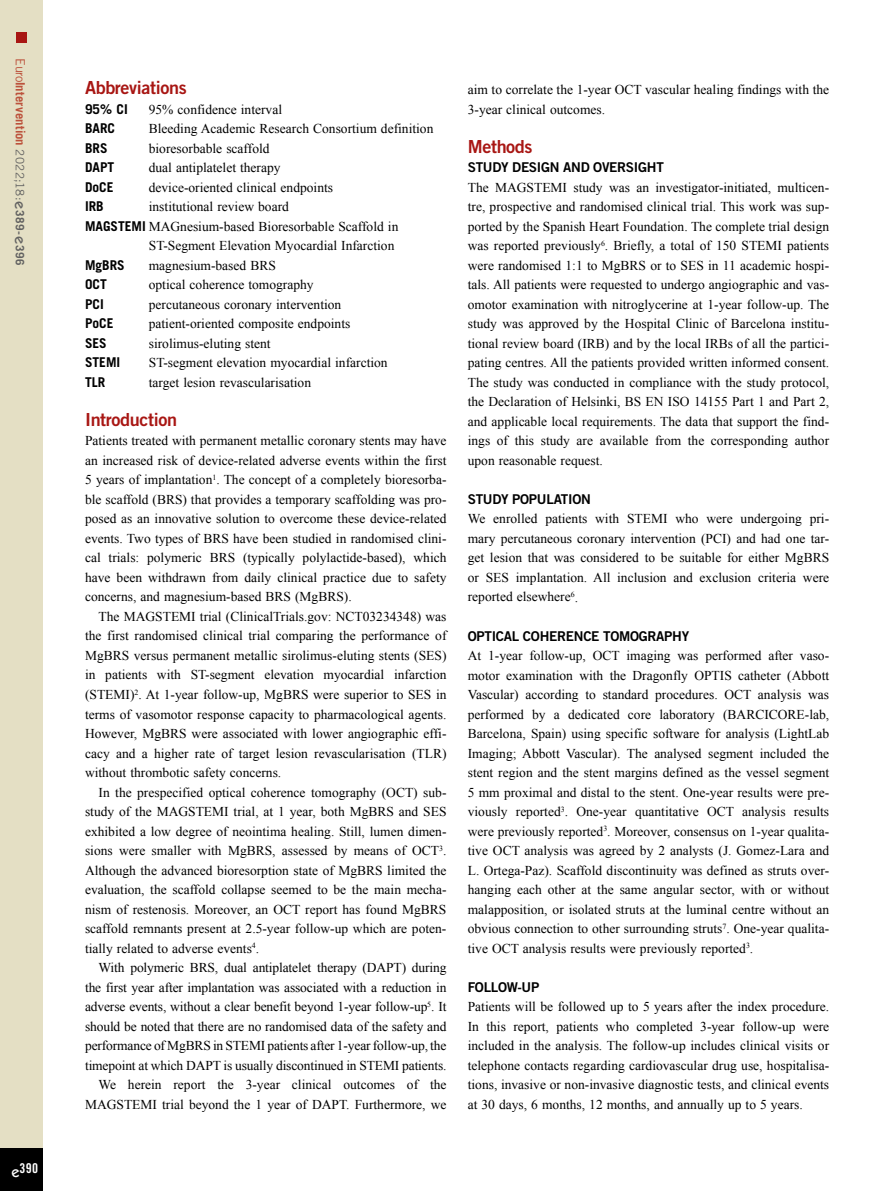
<style>
.page{position:relative;width:893px;height:1191px;background:#fff}
.page>*{position:absolute;margin:0;border:0;box-sizing:border-box;transform-origin:0 0}
.t1{font:18px "Trade Gothic LT Std Bd 2";letter-spacing:-.02em;color:#a81613}
.t2{font:13.5px/19.5px "Times New Roman";color:#000;text-align:justify}
.t3{font:13.5px "Trade Gothic LT Std Bd 2";letter-spacing:-.02em;color:#000}
.t4{font:700 13.5px "Trade Gothic LT Std";color:#000}
.t5{font:13.5px "Trade Gothic LT Std Bd Cn 20";color:#fff}
.t6{font:700 12.75px "Trade Gothic LT Std";letter-spacing:.005em;color:#bc523c}
.s1{font-weight:400}
.s2{font-weight:400;font-size:11.7px;color:#626261}
.s3{font-family:"ITC Kabel Std";font-weight:500;font-size:15px;color:#626261}
.s4{font-size:11.7px;color:#626261}
.s5{font-family:"ITC Kabel Std";font-weight:500;font-size:15px}
.s6{font-family:"Trade Gothic LT Std";font-weight:700}
</style>
<div class="page">
<div style="left:0;top:0;width:43px;height:1191px;background:#e4dfc4"></div>
<div style="left:0;top:1148px;width:43px;height:43px;background:#000"></div>
<div style="left:16px;top:32px;width:10px;height:10px;background:#a81613"></div>
<p class="t6" style="left:28px;top:58px;width:208px;rotate:90deg"><span class="s1">Euro</span>Intervention <span class="s2">2022;18:</span><span class="s3">e</span><span class="s4">389-</span><span class="s3">e</span><span class="s4">396</span></p>
<p class="t5" style="left:12px;top:1160px;width:28px"><span class="s5">e</span>390</p>
<h1 class="t1" style="left:85px;top:77px;width:103px">Abbreviations</h1>
<p class="t4" style="left:85px;top:101px;width:44px">95% CI</p>
<p class="t2" style="left:149px;top:99px;width:135px">95% confidence interval</p>
<p class="t4" style="left:85px;top:120px;width:32px">BARC</p>
<p class="t2" style="left:149px;top:119px;width:286px">Bleeding Academic Research Consortium definition</p>
<p class="t4" style="left:85px;top:140px;width:24px">BRS</p>
<p class="t2" style="left:149px;top:138px;width:122px">bioresorbable scaffold</p>
<p class="t4" style="left:85px;top:159px;width:31px">DAPT</p>
<p class="t2" style="left:149px;top:158px;width:133px">dual antiplatelet therapy</p>
<p class="t4" style="left:85px;top:179px;width:30px">DoCE</p>
<p class="t2" style="left:149px;top:177px;width:186px">device-oriented clinical endpoints</p>
<p class="t4" style="left:85px;top:198px;width:20px">IRB</p>
<p class="t2" style="left:149px;top:197px;width:142px">institutional review board</p>
<p class="t2" style="left:85px;top:216px;width:315px"><span class="s6">MAGSTEMI</span> MAGnesium-based Bioresorbable Scaffold in</p>
<p class="t2" style="left:149px;top:236px;width:247px">ST-Segment Elevation Myocardial Infarction</p>
<p class="t4" style="left:85px;top:257px;width:41px">MgBRS</p>
<p class="t2" style="left:149px;top:255px;width:129px">magnesium-based BRS</p>
<p class="t4" style="left:85px;top:276px;width:23px">OCT</p>
<p class="t2" style="left:149px;top:275px;width:166px">optical coherence tomography</p>
<p class="t4" style="left:85px;top:296px;width:20px">PCI</p>
<p class="t2" style="left:149px;top:294px;width:194px">percutaneous coronary intervention</p>
<p class="t4" style="left:85px;top:315px;width:30px">PoCE</p>
<p class="t2" style="left:149px;top:314px;width:203px">patient-oriented composite endpoints</p>
<p class="t4" style="left:85px;top:335px;width:23px">SES</p>
<p class="t2" style="left:149px;top:333px;width:123px">sirolimus-eluting stent</p>
<p class="t4" style="left:85px;top:354px;width:37px">STEMI</p>
<p class="t2" style="left:149px;top:353px;width:240px">ST-segment elevation myocardial infarction</p>
<p class="t4" style="left:85px;top:374px;width:22px">TLR</p>
<p class="t2" style="left:149px;top:372px;width:164px">target lesion revascularisation</p>
<h1 class="t1" style="left:85px;top:408px;width:94px">Introduction</h1>
<p class="t2" style="left:85px;top:431px;width:363px">Patients treated with permanent metallic coronary stents may have an increased risk of device-related adverse events within the first 5 years of implantation<sup>1</sup>. The concept of a completely bioresorba&shy;ble scaffold (BRS) that provides a temporary scaffolding was pro&shy;posed as an innovative solution to overcome these device-related events. Two types of BRS have been studied in randomised clini&shy;cal trials: polymeric BRS (typically polylactide-based), which have been withdrawn from daily clinical practice due to safety concerns, and magnesium-based BRS (MgBRS).</p>
<p class="t2" style="left:85px;top:606px;width:363px;text-indent:14px">The MAGSTEMI trial (ClinicalTrials.gov: NCT03234348) was the first randomised clinical trial comparing the performance of MgBRS versus permanent metallic sirolimus-eluting stents (SES) in patients with ST-segment elevation myocardial infarction (STEMI)<sup>2</sup>. At 1-year follow-up, MgBRS were superior to SES in terms of vasomotor response capacity to pharmacological agents.<br>However, MgBRS were associated with lower angiographic effi&shy;cacy and a higher rate of target lesion revascularisation (TLR) without thrombotic safety concerns.</p>
<p class="t2" style="left:85px;top:782px;width:363px;text-indent:14px">In the prespecified optical coherence tomography (OCT) sub&shy;study of the MAGSTEMI trial, at 1 year, both MgBRS and SES exhibited a low degree of neointima healing. Still, lumen dimen&shy;sions were smaller with MgBRS, assessed by means of OCT<sup>3</sup>.<br>Although the advanced bioresorption state of MgBRS limited the evaluation, the scaffold collapse seemed to be the main mecha&shy;nism of restenosis. Moreover, an OCT report has found MgBRS scaffold remnants present at 2.5-year follow-up which are poten&shy;tially related to adverse events<sup>4</sup>.</p>
<p class="t2" style="left:85px;top:957px;width:363px;text-align:right">With polymeric BRS, dual antiplatelet therapy (DAPT) during the first year after implantation was associated with a reduction in adverse events, without a clear benefit beyond 1-year follow-up<sup>5</sup>. It should be noted that there are no randomised data of the safety and performance of MgBRS in STEMI patients after 1-year follow-up, the timepoint at which DAPT is usually discontinued in STEMI patients.<br>We herein report the 3-year clinical outcomes of the MAGSTEMI trial beyond the 1 year of DAPT. Furthermore, we</p>
<p class="t2" style="left:468px;top:80px;width:363px">aim to correlate the 1-year OCT vascular healing findings with the<br>3-year clinical outcomes.</p>
<h1 class="t1" style="left:468px;top:135px;width:66px">Methods</h1>
<p class="t3" style="left:468px;top:159px;width:198px">STUDY DESIGN AND OVERSIGHT</p>
<p class="t2" style="left:468px;top:177px;width:363px">The MAGSTEMI study was an investigator-initiated, multicen&shy;tre, prospective and randomised clinical trial. This work was sup&shy;ported by the Spanish Heart Foundation. The complete trial design was reported previously<sup>6</sup>. Briefly, a total of 150 STEMI patients were randomised 1:1 to MgBRS or to SES in 11 academic hospi&shy;tals. All patients were requested to undergo angiographic and vas&shy;omotor examination with nitroglycerine at 1-year follow-up. The study was approved by the Hospital Clinic of Barcelona institu&shy;tional review board (IRB) and by the local IRBs of all the partici&shy;pating centres. All the patients provided written informed consent.<br>The study was conducted in compliance with the study protocol, the Declaration of Helsinki, BS EN ISO 14155 Part 1 and Part 2, and applicable local requirements. The data that support the find&shy;ings of this study are available from the corresponding author upon reasonable request.</p>
<p class="t3" style="left:468px;top:491px;width:125px">STUDY POPULATION</p>
<p class="t2" style="left:468px;top:509px;width:363px">We enrolled patients with STEMI who were undergoing pri&shy;mary percutaneous coronary intervention (PCI) and had one tar&shy;get lesion that was considered to be suitable for either MgBRS or SES implantation. All inclusion and exclusion criteria were reported elsewhere<sup>6</sup>.</p>
<p class="t3" style="left:468px;top:627px;width:223px">OPTICAL COHERENCE TOMOGRAPHY</p>
<p class="t2" style="left:468px;top:645px;width:363px">At 1-year follow-up, OCT imaging was performed after vaso&shy;motor examination with the Dragonfly OPTIS catheter (Abbott Vascular) according to standard procedures. OCT analysis was performed by a dedicated core laboratory (BARCICORE-lab, Barcelona, Spain) using specific software for analysis (LightLab Imaging; Abbott Vascular). The analysed segment included the stent region and the stent margins defined as the vessel segment 5 mm proximal and distal to the stent. One-year results were pre&shy;viously reported<sup>3</sup>. One-year quantitative OCT analysis results were previously reported<sup>3</sup>. Moreover, consensus on 1-year qualita&shy;tive OCT analysis was agreed by 2 analysts (J. Gomez-Lara and L. Ortega-Paz). Scaffold discontinuity was defined as struts over&shy;hanging each other at the same angular sector, with or without malapposition, or isolated struts at the luminal centre without an obvious connection to other surrounding struts<sup>7</sup>. One-year qualita&shy;tive OCT analysis results were previously reported<sup>3</sup>.</p>
<p class="t3" style="left:468px;top:978px;width:73px">FOLLOW-UP</p>
<p class="t2" style="left:468px;top:996px;width:363px">Patients will be followed up to 5 years after the index procedure.<br>In this report, patients who completed 3-year follow-up were included in the analysis. The follow-up includes clinical visits or telephone contacts regarding cardiovascular drug use, hospitalisa&shy;tions, invasive or non-invasive diagnostic tests, and clinical events at 30 days, 6 months, 12 months, and annually up to 5 years.</p>
</div>
